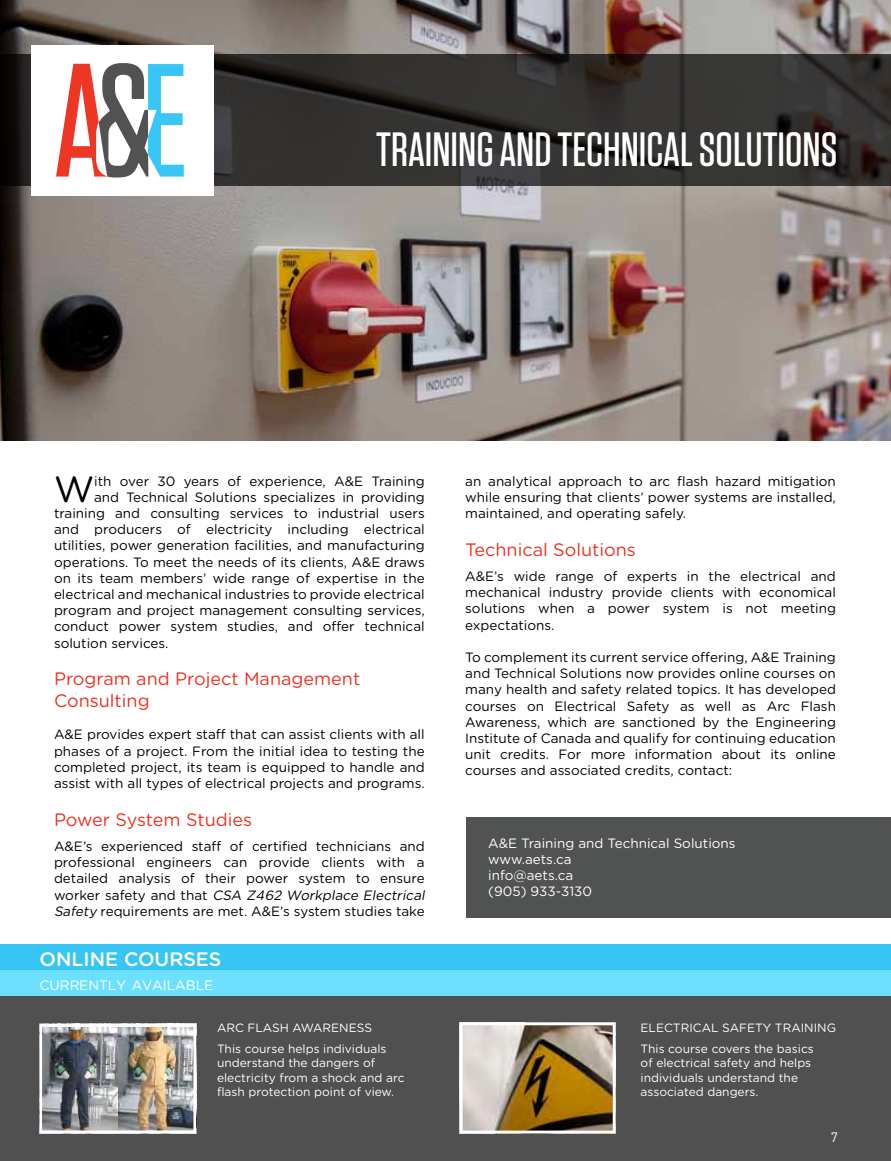
<style>
.page{position:relative;width:891px;height:1161px;background:#fff}
.page>*{position:absolute;margin:0;border:0;box-sizing:border-box;transform-origin:0 0}
.t1{font:500 48px "Tungsten";color:#fff}
.t2{font:36.45px "Gotham Rounded";color:#000}
.t3{font:500 19.5px "Gotham Rounded";color:#fff}
.t4{font:18px/21.6px "Gotham Rounded";color:#ee3223}
.t5{font:13.65px "Gotham Rounded";color:#fff}
.t6{font:13.5px/16.2px "Gotham Rounded";color:#000;text-align:justify}
.t7{font:13.5px/16.2px "Gotham Rounded";color:#fff}
.t8{font:13.5px "DIN";color:#fff}
.t9{font:12px/14.4px "Gotham Rounded";color:#fff}
.s1{font-style:italic}
</style>
<div class="page">
<img style="left:0;top:0;width:891px;height:440px">
<div style="left:31px;top:45px;width:183px;height:150px;background:#fff"></div>
<svg style="left:56px;top:63px;width:128px;height:115px"></svg>
<div style="left:0;top:993px;width:891px;height:168px;background:#505050"></div>
<div style="left:0;top:944px;width:891px;height:26px;background:#37c6f4"></div>
<div style="left:0;top:970px;width:891px;height:26px;background:#6ee0ff"></div>
<svg style="left:0;top:54px;width:31px;height:131px;fill:#0c0b0a"></svg>
<div style="left:466px;top:817px;width:425px;height:101px;background:#515252"></div>
<svg style="left:214px;top:54px;width:677px;height:131px;fill:#343332"></svg>
<img style="left:40px;top:1024px;width:156px;height:110px">
<img style="left:464px;top:1026px;width:148px;height:104px">
<div style="left:460px;top:1022px;width:156px;height:112px;border:3px solid #fff"></div>
<h1 class="t1" style="left:376px;top:125px;width:463px">TRAINING AND TECHNICAL SOLUTIONS</h1>
<h2 class="t2" style="left:54px;top:464px;width:42px">W</h2>
<p class="t6" style="left:94px;top:472px;width:332px">ith over 30 years of experience, A&amp;E Training</p>
<p class="t6" style="left:94px;top:488px;width:332px">and Technical Solutions specializes in providing</p>
<p class="t6" style="left:54px;top:505px;width:372px">training and consulting services to industrial users</p>
<p class="t6" style="left:54px;top:521px;width:372px">and producers of electricity including electrical</p>
<p class="t6" style="left:54px;top:537px;width:372px">utilities, power generation facilities, and manufacturing</p>
<p class="t6" style="left:54px;top:553px;width:372px">operations. To meet the needs of its clients, A&amp;E draws</p>
<p class="t6" style="left:54px;top:569px;width:372px">on its team members’ wide range of expertise in the</p>
<p class="t6" style="left:54px;top:586px;width:372px">electrical and mechanical industries to provide electrical</p>
<p class="t6" style="left:54px;top:602px;width:372px">program and project management consulting services,</p>
<p class="t6" style="left:54px;top:618px;width:372px">conduct power system studies, and offer technical</p>
<p class="t6" style="left:54px;top:634px;width:116px">solution services.</p>
<h3 class="t4" style="left:54px;top:667px;width:308px">Program and Project Management<br>Consulting</h3>
<p class="t6" style="left:54px;top:726px;width:372px">A&amp;E provides expert staff that can assist clients with all phases of a project. From the initial idea to testing the completed project, its team is equipped to handle and assist with all types of electrical projects and programs.</p>
<h3 class="t4" style="left:54px;top:808px;width:200px">Power System Studies</h3>
<p class="t6" style="left:54px;top:838px;width:375px;text-align:left">A&amp;E’s experienced staff of certified technicians and professional engineers can provide clients with a detailed analysis of their power system to ensure w o r k e r s a fe t y a n d t h a t <span class="s1">CSA Z462 Workplace Electrical Safety</span> requirements are met. A&amp;E’s system studies take</p>
<h3 class="t3" style="left:39px;top:945px;width:184px">ONLINE COURSES</h3>
<p class="t5" style="left:39px;top:976px;width:175px">CURRENTLY AVAILABLE</p>
<p class="t9" style="left:217px;top:1017px;width:171px;line-height:21px">ARC FLASH AWARENESS<br>This course helps individuals</p>
<p class="t9" style="left:217px;top:1055px;width:189px">understand the dangers of electricity from a shock and arc flash protection point of view.</p>
<p class="t6" style="left:465px;top:472px;width:372px">an analytical approach to arc flash hazard mitigation while ensuring that clients’ power systems are installed, maintained, and operating safely.</p>
<h3 class="t4" style="left:465px;top:538px;width:172px">Technical Solutions</h3>
<p class="t6" style="left:465px;top:568px;width:372px">A&amp;E’s wide range of experts in the electrical and mechanical industry provide clients with economical solutions when a power system is not meeting expectations.</p>
<p class="t6" style="left:465px;top:649px;width:372px">To complement its current service offering, A&amp;E Training and Technical Solutions now provides online courses on many health and safety related topics. It has developed courses on Electrical Safety as well as Arc Flash Awareness, which are sanctioned by the Engineering Institute of Canada and qualify for continuing education unit credits. For more information about its online courses and associated credits, contact:</p>
<p class="t7" style="left:488px;top:834px;width:249px">A&amp;E Training and Technical Solutions www.aets.ca<br>info@aets.ca<br>(905) 933-3130</p>
<p class="t9" style="left:641px;top:1017px;width:197px;line-height:21px">ELECTRICAL SAFETY TRAINING<br>This course covers the basics</p>
<p class="t9" style="left:641px;top:1055px;width:172px">of electrical safety and helps individuals understand the associated dangers.</p>
<p class="t8" style="left:831px;top:1129px;width:9px">7</p>
</div>
